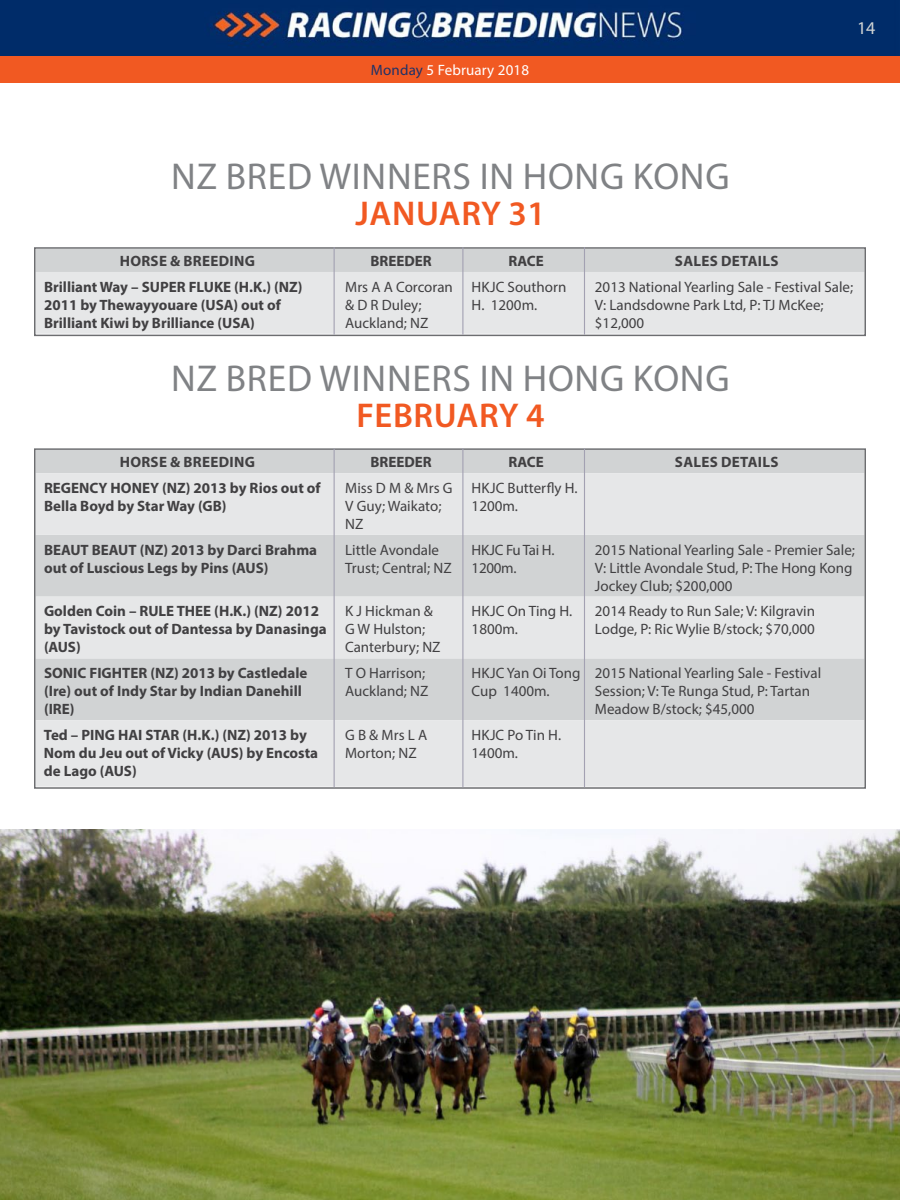
<style>
.page{position:relative;width:900px;height:1200px;background:#fff}
.page>*{position:absolute;margin:0;border:0;box-sizing:border-box;transform-origin:0 0}
.t1{font:37.5px "Myriad Pro";letter-spacing:.02em;color:#808285}
.t2{font:600 34.5px "Myriad Pro";color:#f15922}
.t3{font:18px "Myriad Pro";color:#d1d4d4}
.t4{font:15px/18px "Myriad Pro";color:#414042}
.t5{font:700 15px/18px "Myriad Pro";color:#414042}
.t6{font:15px "Myriad Pro";letter-spacing:.01em;color:#fff}
.t7{font:15px/18px "Myriad Pro";letter-spacing:-.02em;color:#414042}
.s1{color:#203267}
</style>
<div class="page">
<div style="left:0;top:56px;width:900px;height:27px;background:#f15922"></div>
<img style="left:0;top:0;width:900px;height:56px">
<div style="left:37px;top:250px;width:826px;height:22px;background:#d1d3d4"></div>
<div style="left:37px;top:272px;width:826px;height:61px;background:#e6e7e8"></div>
<div style="left:34px;top:247px;width:832px;height:89px;border:2px solid #6d6e71"></div>
<div style="left:37px;top:451px;width:826px;height:22px;background:#d1d3d4"></div>
<svg style="left:37px;top:473px;width:826px;height:313px;background:#dddfe0"></svg>
<div style="left:34px;top:448px;width:832px;height:341px;border:2px solid #6d6e71"></div>
<hr style="left:334px;top:247px;width:1px;height:88px;background:#a3a1b2">
<hr style="left:462px;top:247px;width:1px;height:88px;background:#a3a1b2">
<hr style="left:584px;top:247px;width:1px;height:88px;background:#a3a1b2">
<hr style="left:334px;top:448px;width:1px;height:339px;background:#a3a1b2">
<hr style="left:462px;top:448px;width:1px;height:339px;background:#a3a1b2">
<hr style="left:584px;top:448px;width:1px;height:339px;background:#a3a1b2">
<img style="left:0;top:829px;width:900px;height:371px">
<p class="t6" style="left:371px;top:61px;width:160px"><span class="s1">Monday</span> 5 February 2018</p>
<h1 class="t1" style="left:171px;top:154px;width:377px">NZ Bred Winners IN HONG</h1>
<h1 class="t1" style="left:633px;top:154px;width:24px">KONG</h1>
<h2 class="t2" style="left:355px;top:192px;width:38px">JANUAR</h2>
<h2 class="t2" style="left:481px;top:192px;width:66px">Y 31</h2>
<p class="t3" style="left:857px;top:17px;width:20px">14</p>
<p class="t5" style="left:120px;top:251px;width:21px">Horse</p>
<p class="t5" style="left:170px;top:251px;width:33px">&amp; Breeding</p>
<p class="t5" style="left:370px;top:251px;width:63px">BREEDER</p>
<p class="t5" style="left:508px;top:251px;width:37px">RACE</p>
<p class="t5" style="left:675px;top:251px;width:18px">Sales</p>
<p class="t5" style="left:721px;top:251px;width:20px">Details</p>
<p class="t5" style="left:44px;top:277px;width:260px">Brilliant Way – SUPER FLUKE (H.K.) (NZ)<br>2011 by Thewayyouare (USA) out of<br>Brilliant Kiwi by Brilliance (USA)</p>
<p class="t4" style="left:345px;top:277px;width:109px">Mrs A A Corcoran &amp; D R Duley;<br>Auckland; NZ</p>
<p class="t4" style="left:472px;top:277px;width:96px">HKJC Southorn<br>H. 1200m.</p>
<p class="t4" style="left:595px;top:277px;width:260px">2013 National Yearling Sale - Festival Sale;<br>V: Landsdowne Park Ltd, P: TJ McKee; $12,000</p>
<h1 class="t1" style="left:171px;top:355px;width:377px">NZ Bred Winners IN HONG</h1>
<h1 class="t1" style="left:633px;top:355px;width:24px">KONG</h1>
<h2 class="t2" style="left:356px;top:393px;width:21px">FEBRUAR</h2>
<h2 class="t2" style="left:499px;top:393px;width:47px">Y 4</h2>
<p class="t5" style="left:120px;top:453px;width:21px">Horse</p>
<p class="t5" style="left:170px;top:453px;width:33px">&amp; Breeding</p>
<p class="t5" style="left:370px;top:453px;width:63px">BREEDER</p>
<p class="t5" style="left:508px;top:453px;width:37px">RACE</p>
<p class="t5" style="left:675px;top:453px;width:18px">Sales</p>
<p class="t5" style="left:721px;top:453px;width:20px">Details</p>
<p class="t5" style="left:44px;top:478px;width:278px">REGENCY HONEY (NZ) 2013 by Rios out of<br>Bella Boyd by Star Way (GB)</p>
<p class="t4" style="left:345px;top:479px;width:108px">Miss D M &amp; Mrs G<br>V Guy; Waikato;<br>NZ</p>
<p class="t4" style="left:472px;top:479px;width:107px">HKJC Butterfly H.<br>1200m.</p>
<p class="t5" style="left:44px;top:540px;width:275px">BEAUT BEAUT (NZ) 2013 by Darci Brahma out of Luscious Legs by Pins (AUS)</p>
<p class="t4" style="left:345px;top:540px;width:108px">Little Avondale<br>Trust; Central; NZ</p>
<p class="t7" style="left:472px;top:540px;width:84px">HKJC Fu Tai H.<br>1200m.</p>
<p class="t4" style="left:595px;top:540px;width:262px">2015 National Yearling Sale - Premier Sale;<br>V: Little Avondale Stud, P: The Hong Kong<br>Jockey Club; $200,000</p>
<p class="t5" style="left:44px;top:602px;width:284px">Golden Coin – RULE THEE (H.K.) (NZ) 2012 by Tavistock out of Dantessa by Danasinga (AUS)</p>
<p class="t4" style="left:345px;top:602px;width:97px">K J H ickman &amp;<br>G W Hulston;<br>Canterbury; NZ</p>
<p class="t4" style="left:472px;top:602px;width:102px">HKJC On Ting H.<br>1800m.</p>
<p class="t4" style="left:595px;top:602px;width:222px">2014 Ready to Run Sale; V: Kilgravin<br>Lodge, P: Ric Wylie B/stock; $70,000</p>
<p class="t5" style="left:44px;top:664px;width:265px">SONIC FIGHTER (NZ) 2013 by Castledale (Ire) out of Indy Star by Indian Danehill (IRE)</p>
<p class="t4" style="left:345px;top:664px;width:85px">T O Harrison;<br>Auckland; NZ</p>
<p class="t4" style="left:472px;top:664px;width:110px">HKJC Yan Oi Tong<br>Cup 1400m.</p>
<p class="t4" style="left:595px;top:664px;width:228px">2015 National Yearling Sale - Festival<br>Session; V: Te Runga Stud, P: Tartan<br>Meadow B/stock; $45,000</p>
<p class="t5" style="left:44px;top:725px;width:276px">Ted – PING HAI STAR (H.K.) (NZ) 2013 by<br>Nom du Jeu out of Vicky (AUS) by Encosta de Lago (AUS)</p>
<p class="t4" style="left:345px;top:726px;width:83px">G B &amp; Mrs L A<br>Morton; NZ</p>
<p class="t4" style="left:472px;top:726px;width:91px">HKJC Po Tin H.<br>1400m.</p>
</div>
